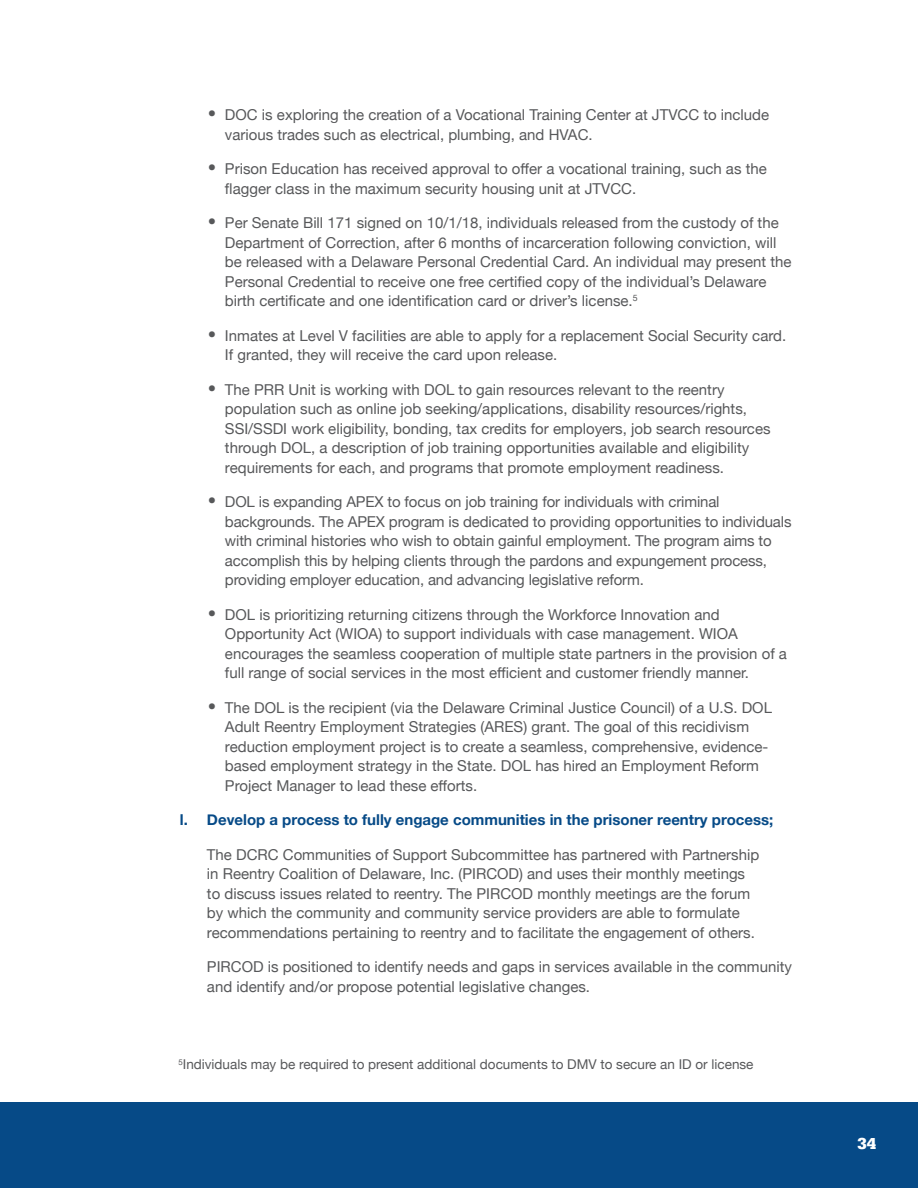
<style>
.page{position:relative;width:918px;height:1188px;background:#fff}
.page>*{position:absolute;margin:0;border:0;box-sizing:border-box;transform-origin:0 0}
.t1{font:700 16.5px "Serifa";color:#fff}
.t2{font:15px/19.5px "Helvetica Neue";color:#57585a}
.t3{font:700 15px "Helvetica Neue";color:#064a87}
.t4{font:13.5px "Helvetica Neue";color:#57585a}
.s1{font-size:27px}
</style>
<div class="page">
<div style="left:0;top:1102px;width:918px;height:86px;background:#064a87"></div>
<p class="t2" style="left:225px;top:106px;width:546px;text-indent:-18px"><span class="s1">•</span> DOC is exploring the creation of a Vocational Training Center at JTVCC to include various trades such as electrical, plumbing, and HVAC.</p>
<p class="t2" style="left:225px;top:160px;width:543px;text-indent:-18px"><span class="s1">•</span> Prison Education has received approval to offer a vocational training, such as the flagger class in the maximum security housing unit at JTVCC.</p>
<p class="t2" style="left:225px;top:214px;width:568px;text-indent:-18px"><span class="s1">•</span> Per Senate Bill 171 signed on 10/1/18, individuals released from the custody of the Department of Correction, after 6 months of incarceration following conviction, will be released with a Delaware Personal Credential Card. An individual may present the Personal Credential to receive one free certified copy of the individual’s Delaware birth certificate and one identification card or driver’s license.<sup>5</sup></p>
<p class="t2" style="left:225px;top:326px;width:563px;text-indent:-18px"><span class="s1">•</span> Inmates at Level V facilities are able to apply for a replacement Social Security card.<br>If granted, they will receive the card upon release.</p>
<p class="t2" style="left:225px;top:380px;width:547px;text-indent:-18px"><span class="s1">•</span> The PRR Unit is working with DOL to gain resources relevant to the reentry population such as online job seeking/applications, disability resources/rights, SSI/SSDI work eligibility, bonding, tax credits for employers, job search resources through DOL, a description of job training opportunities available and eligibility requirements for each, and programs that promote employment readiness.</p>
<p class="t2" style="left:225px;top:493px;width:568px;text-indent:-18px"><span class="s1">•</span> DOL is expanding APEX to focus on job training for individuals with criminal backgrounds. The APEX program is dedicated to providing opportunities to individuals with criminal histories who wish to obtain gainful employment. The program aims to accomplish this by helping clients through the pardons and expungement process, providing employer education, and advancing legislative reform.</p>
<p class="t2" style="left:225px;top:605px;width:564px;text-indent:-18px"><span class="s1">•</span> DOL is prioritizing returning citizens through the Workforce Innovation and Opportunity Act (WIOA) to support individuals with case management. WIOA encourages the seamless cooperation of multiple state partners in the provision of a full range of social services in the most efficient and customer friendly manner.</p>
<p class="t2" style="left:225px;top:698px;width:549px;text-indent:-18px"><span class="s1">•</span> The DOL is the recipient (via the Delaware Criminal Justice Council) of a U.S. DOL Adult Reentry Employment Strategies (ARES) grant. The goal of this recidivism reduction employment project is to create a seamless, comprehensive, evidence&shy;based employment strategy in the State. DOL has hired an Employment Reform Project Manager to lead these efforts.</p>
<p class="t3" style="left:180px;top:808px;width:595px">l. Develop a process to fully engage communities in the prisoner reentry process;</p>
<p class="t2" style="left:207px;top:845px;width:554px">The DCRC Communities of Support Subcommittee has partnered with Partnership in Reentry Coalition of Delaware, Inc. (PIRCOD) and uses their monthly meetings to discuss issues related to reentry. The PIRCOD monthly meetings are the forum by which the community and community service providers are able to formulate recommendations pertaining to reentry and to facilitate the engagement of others.</p>
<p class="t2" style="left:207px;top:958px;width:587px">PIRCOD is positioned to identify needs and gaps in services available in the community and identify and/or propose potential legislative changes.</p>
<p class="t4" style="left:178px;top:1054px;width:577px"><sup>5</sup>Individuals may be required to present additional documents to DMV to secure an ID or license</p>
<p class="t1" style="left:857px;top:1134px;width:20px">34</p>
</div>
